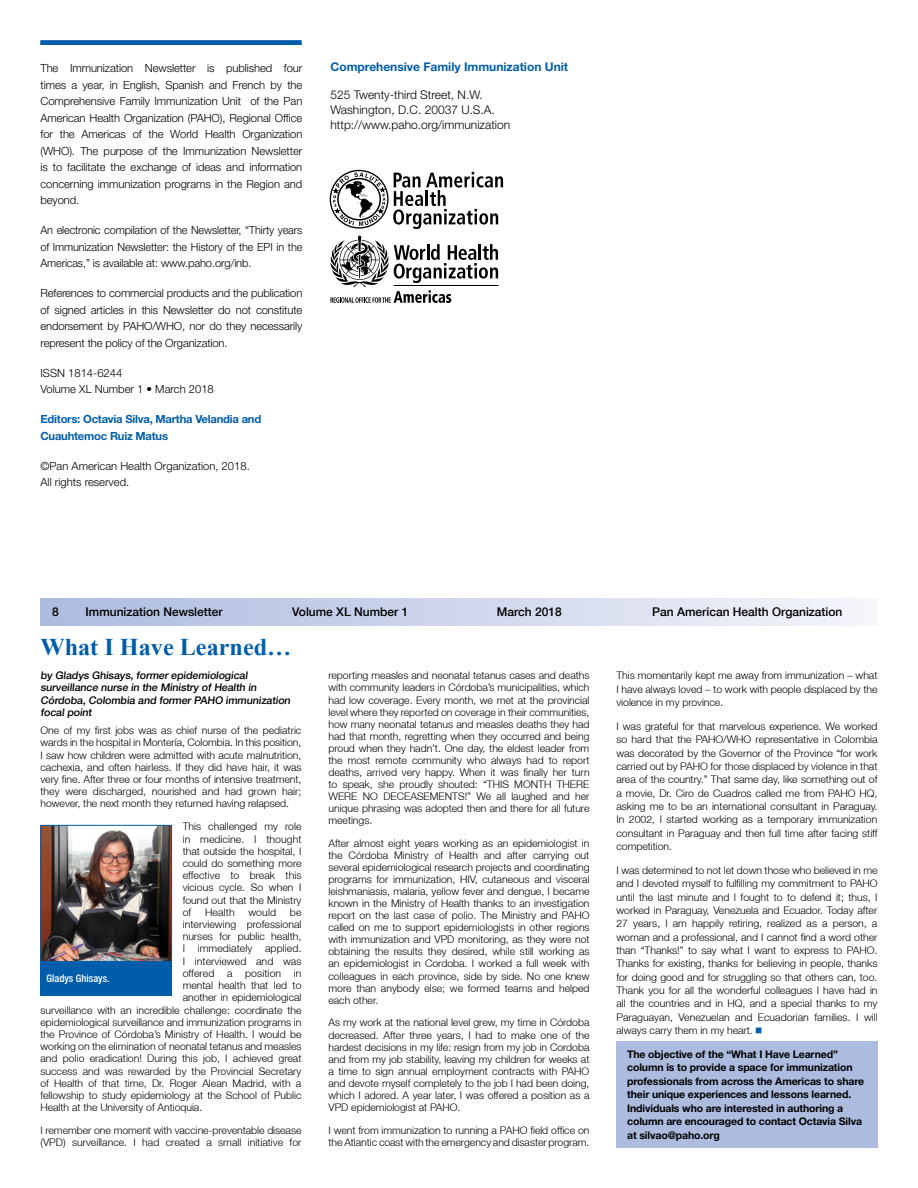
<style>
.page{position:relative;width:918px;height:1188px;background:#fff}
.page>*{position:absolute;margin:0;border:0;box-sizing:border-box;transform-origin:0 0}
.t1{font:700 24px "Times New Roman";color:#005daa}
.t2{font:300 12px/15px "Helvetica Neue";color:#000}
.t3{font:500 12px "Helvetica Neue";color:#000}
.t4{font:700 12px "Helvetica Neue";color:#005daa}
.t5{font:300 11.25px/16.5px "Helvetica Neue";letter-spacing:-.005em;color:#000;text-align:justify}
.t6{font:700 11.25px/16.5px "Helvetica Neue";letter-spacing:-.02em;color:#005daa}
.t7{font:300 10.5px/12px "Helvetica Neue LT";letter-spacing:-.005em;color:#000;text-align:justify}
.t8{font:700 10.5px/13.5px "Helvetica Neue";letter-spacing:-.01em;color:#000}
.t9{font:500 10.5px/12.1px "Helvetica Neue LT";color:#000}
.t10{font:500 condensed 10.5px "Helvetica Neue LT";color:#fff}
.s1{font-size:9.75px}
.s2{color:#005daa}
</style>
<div class="page">
<div style="left:40px;top:598px;width:838px;height:27px;background:linear-gradient(to right,#acbadf,#f4f5fb)"></div>
<hr style="left:394px;top:285px;width:105px;height:1px;background:#000">
<svg style="left:330px;top:236px;width:168px;height:67px"></svg>
<div style="left:330px;top:170px;width:59px;height:59px;border:1px solid #000;border-radius:50%"></div>
<svg style="left:333px;top:172px;width:53px;height:54px"></svg>
<svg style="left:393px;top:172px;width:110px;height:57px"></svg>
<div style="left:40px;top:40px;width:262px;height:5px;background:#005daa"></div>
<div style="left:616px;top:1041px;width:262px;height:107px;background:#adbbdf"></div>
<img style="left:43px;top:827px;width:127px;height:134px">
<div style="left:41px;top:825px;width:131px;height:170px;border:1px solid #005daa"></div>
<div style="left:40px;top:961px;width:132px;height:34px;background:#005daa"></div>
<p class="t5" style="left:40px;top:60px;width:263px">The Immunization Newsletter is published four times a year, in English, Spanish and French by the Comprehensive Family Immunization Unit of the Pan American Health Organization (PAHO), Regional Office for the Americas of the World Health Organization (WHO). The purpose of the Immunization Newsletter is to facilitate the exchange of ideas and information concerning immunization programs in the Region and beyond.</p>
<p class="t5" style="left:40px;top:222px;width:263px">An electronic compilation of the Newsletter, “Thirty years of Immunization Newsletter: the History of the EPI in the Americas,” is available at: www.paho.org/inb.</p>
<p class="t5" style="left:41px;top:285px;width:263px">References to commercial products and the publication of signed articles in this Newsletter do not constitute endorsement by PAHO/WHO, nor do they necessarily represent the policy of the Organization.</p>
<p class="t5" style="left:41px;top:364px;width:175px">ISSN 1814-6244<br>Volume XL Number 1 • March 2018</p>
<p class="t6" style="left:41px;top:411px;width:222px">Editors: Octavia Silva, Martha Velandia and<br>Cuauhtemoc Ruiz Matus</p>
<p class="t5" style="left:41px;top:457px;width:211px">©Pan American Health Organization, 2018.<br>All rights reserved.</p>
<p class="t4" style="left:330px;top:59px;width:239px">Comprehensive Family Immunization Unit</p>
<p class="t2" style="left:330px;top:87px;width:181px">525 Twenty-third Street, N.W.<br>Washington, D.C. 20037 U.S.A. http://www.paho.org/immunization</p>
<p class="t3" style="left:52px;top:602px;width:8px">8</p>
<p class="t3" style="left:86px;top:602px;width:139px">Immunization Newsletter</p>
<p class="t3" style="left:292px;top:602px;width:118px">Volume XL Number 1</p>
<p class="t3" style="left:497px;top:602px;width:66px">March 2018</p>
<p class="t3" style="left:652px;top:602px;width:192px">Pan American Health Organization</p>
<h1 class="t1" style="left:40px;top:630px;width:253px">What I Have Learned…</h1>
<p class="t9" style="left:40px;top:669px;width:253px">by Gladys Ghisays, former epidemiological surveillance nurse in the Ministry of Health in Córdoba, Colombia and former PAHO immunization focal point</p>
<p class="t7" style="left:40px;top:724px;width:263px">One of my first jobs was as chief nurse of the pediatric wards in the hospital in Montería, Colombia. In this position, I saw how children were admitted with acute malnutrition, cachexia, and often hairless. If they did have hair, it was very fine. After three or four months of intensive treatment, they were discharged, nourished and had grown hair; however, the next month they returned having relapsed.</p>
<p class="t7" style="left:183px;top:820px;width:120px">This challenged my role in medicine. I thought that outside the hospital, I could do something more effective to break this vicious cycle. So when I found out that the Ministry of</p>
<p class="t7" style="left:205px;top:906px;width:31px">Health</p>
<p class="t7" style="left:248px;top:906px;width:29px">would</p>
<p class="t7" style="left:290px;top:906px;width:13px">be</p>
<p class="t7" style="left:183px;top:918px;width:120px">interviewing professional</p>
<p class="t7" style="left:183px;top:930px;width:120px">nurses for public health,</p>
<p class="t7" style="left:183px;top:943px;width:120px">I immediately applied.</p>
<p class="t7" style="left:183px;top:955px;width:120px">I interviewed and was</p>
<p class="t7" style="left:183px;top:967px;width:120px">offered a position in</p>
<p class="t7" style="left:183px;top:979px;width:120px">mental health that led to</p>
<p class="t7" style="left:183px;top:991px;width:120px">another in epidemiological</p>
<p class="t7" style="left:40px;top:1004px;width:263px">surveillance with an incredible challenge: coordinate the</p>
<p class="t7" style="left:40px;top:1016px;width:263px">epidemiological surveillance and immunization programs in</p>
<p class="t7" style="left:40px;top:1028px;width:263px">the Province of Córdoba’s Ministry of Health. I would be</p>
<p class="t7" style="left:40px;top:1040px;width:263px">working on the elimination of neonatal tetanus and measles</p>
<p class="t7" style="left:40px;top:1052px;width:263px">and polio eradication! During this job, I achieved great</p>
<p class="t7" style="left:40px;top:1065px;width:262px">success and was rewarded by the Provincial Secretary</p>
<p class="t7" style="left:40px;top:1077px;width:262px">of Health of that time, Dr. Roger Alean Madrid, with a</p>
<p class="t7" style="left:40px;top:1089px;width:263px">fellowship to study epidemiology at the School of Public</p>
<p class="t7" style="left:40px;top:1101px;width:163px">Health at the University of Antioquia.</p>
<p class="t7" style="left:40px;top:1124px;width:263px">I remember one moment with vaccine-preventable disease (VPD) surveillance. I had created a small initiative for</p>
<p class="t10" style="left:47px;top:972px;width:65px">Gladys Ghisays.</p>
<p class="t7" style="left:329px;top:669px;width:263px">reporting measles and neonatal tetanus cases and deaths with community leaders in Córdoba’s municipalities, which had low coverage. Every month, we met at the provincial level where they reported on coverage in their communities, how many neonatal tetanus and measles deaths they had had that month, regretting when they occurred and being proud when they hadn’t. One day, the eldest leader from the most remote community who always had to report deaths, arrived very happy. When it was finally her turn to speak, she proudly shouted: “THIS MONTH THERE WERE NO DECEASEMENTS!” We all laughed and her unique phrasing was adopted then and there for all future meetings.</p>
<p class="t7" style="left:329px;top:837px;width:263px">After almost eight years working as an epidemiologist in the Córdoba Ministry of Health and after carrying out several epidemiological research projects and coordinating programs for immunization, HIV, cutaneous and visceral leishmaniasis, malaria, yellow fever and dengue, I became known in the Ministry of Health thanks to an investigation report on the last case of polio. The Ministry and PAHO called on me to support epidemiologists in other regions with immunization and VPD monitoring, as they were not obtaining the results they desired, while still working as an epidemiologist in Cordoba. I worked a full week with colleagues in each province, side by side. No one knew more than anybody else; we formed teams and helped each other.</p>
<p class="t7" style="left:329px;top:1017px;width:263px">As my work at the national level grew, my time in Córdoba decreased. After three years, I had to make one of the hardest decisions in my life: resign from my job in Cordoba and from my job stability, leaving my children for weeks at a time to sign annual employment contracts with PAHO and devote myself completely to the job I had been doing, which I adored. A year later, I was offered a position as a VPD epidemiologist at PAHO.</p>
<p class="t7" style="left:329px;top:1124px;width:263px">I went from immunization to running a PAHO field office on the Atlantic coast with the emergency and disaster program.</p>
<p class="t7" style="left:617px;top:669px;width:263px;line-height:13.4px">This momentarily kept me away from immunization – what I have always loved – to work with people displaced by the violence in my province.</p>
<p class="t7" style="left:617px;top:719px;width:263px;line-height:13.4px">I was grateful for that marvelous experience. We worked so hard that the PAHO/WHO representative in Colombia was decorated by the Governor of the Province “for work carried out by PAHO for those displaced by violence in that area of the country.” That same day, like something out of a movie, Dr. Ciro de Cuadros called me from PAHO HQ, asking me to be an international consultant in Paraguay.<br>In 2002, I started working as a temporary immunization consultant in Paraguay and then full time after facing stiff competition.</p>
<p class="t7" style="left:617px;top:863px;width:263px;line-height:13.4px">I was determined to not let down those who believed in me and I devoted myself to fulfilling my commitment to PAHO until the last minute and I fought to to defend it; thus, I worked in Paraguay, Venezuela and Ecuador. Today after 27 years, I am happily retiring, realized as a person, a woman and a professional, and I cannot find a word other than “Thanks!” to say what I want to express to PAHO.<br>Thanks for existing, thanks for believing in people, thanks for doing good and for struggling so that others can, too.<br>Thank you for all the wonderful colleagues I have had in all the countries and in HQ, and a special thanks to my Paraguayan, Venezuelan and Ecuadorian families. I will always carry them in my heart<span class="s1">.</span> <span class="s2">■</span></p>
<p class="t8" style="left:627px;top:1047px;width:239px">The objective of the “What I Have Learned” column is to provide a space for immunization professionals from across the Americas to share their unique experiences and lessons learned.<br>Individuals who are interested in authoring a column are encouraged to contact Octavia Silva at silvao@paho.org</p>
</div>
